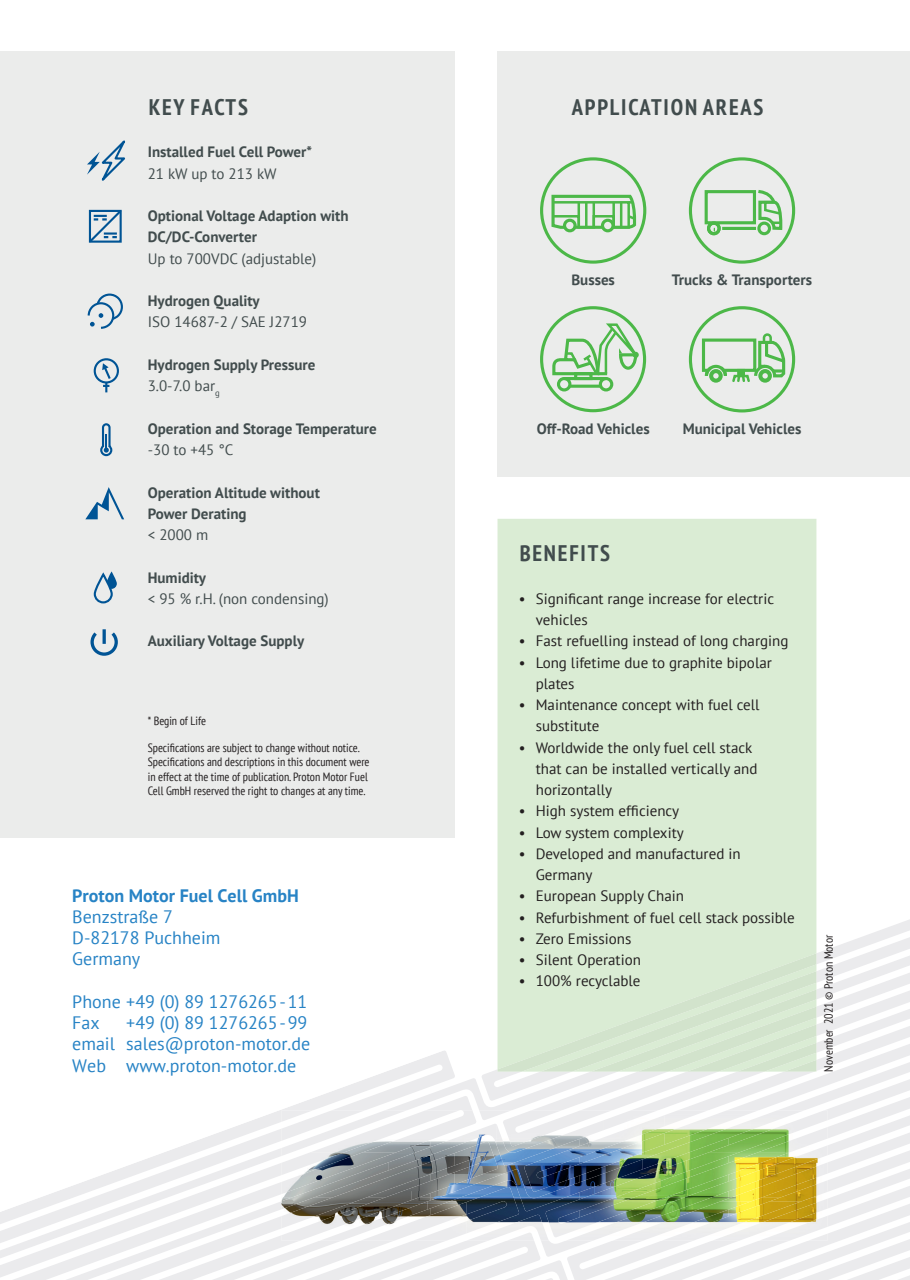
<style>
.page{position:relative;width:910px;height:1280px;background:#fff}
.page>*{position:absolute;margin:0;border:0;box-sizing:border-box;transform-origin:0 0}
.t1{font:700 condensed 22.5px "PT Sans";letter-spacing:.08em;color:#414c4d}
.t2{font:18px/21.3px "PT Sans";color:#2783c5}
.t3{font:700 18px "PT Sans";color:#2783c5}
.t4{font:15px/21.3px "PT Sans";color:#231f20}
.t5{font:700 15px/21.3px "PT Sans";color:#414c4d}
.t6{font:15px "PT Sans";color:#414c4d}
.t7{font:condensed 12px/14.4px "PT Sans";color:#231f20}
.s1{font-weight:400}
</style>
<div class="page">
<svg style="left:321px;top:1051px;width:589px;height:118px"></svg>
<svg style="left:481px;top:919px;width:429px;height:182px"></svg>
<svg style="left:0;top:1096px;width:472px;height:184px"></svg>
<svg style="left:106px;top:1169px;width:804px;height:111px"></svg>
<div style="left:497px;top:519px;width:319px;height:434px;background:#daecd4"></div>
<svg style="left:497px;top:953px;width:413px;height:185px"></svg>
<div style="left:0;top:51px;width:455px;height:787px;background:#ebeceb"></div>
<div style="left:497px;top:51px;width:413px;height:425px;background:#ebeceb"></div>
<img style="left:774px;top:1201px;width:54px;height:15px">
<img style="left:774px;top:1216px;width:54px;height:24px">
<img style="left:724px;top:1174px;width:104px;height:27px">
<img style="left:672px;top:1201px;width:102px;height:39px">
<img style="left:774px;top:1201px;width:27px;height:10px">
<img style="left:657px;top:1145px;width:50px;height:9px">
<img style="left:439px;top:1169px;width:91px;height:28px">
<img style="left:538px;top:1192px;width:53px;height:5px">
<img style="left:647px;top:1154px;width:38px;height:6px">
<img style="left:427px;top:1197px;width:108px;height:14px">
<img style="left:535px;top:1197px;width:10px;height:11px">
<img style="left:707px;top:1110px;width:121px;height:43px">
<img style="left:591px;top:1160px;width:96px;height:35px">
<img style="left:686px;top:1153px;width:103px;height:37px">
<img style="left:545px;top:1195px;width:127px;height:20px">
<img style="left:696px;top:1164px;width:80px;height:29px">
<img style="left:776px;top:1145px;width:52px;height:29px">
<img style="left:467px;top:1215px;width:102px;height:25px">
<img style="left:569px;top:1202px;width:104px;height:38px">
<img style="left:673px;top:1193px;width:51px;height:18px">
<img style="left:411px;top:1202px;width:56px;height:38px">
<img style="left:466px;top:1187px;width:53px;height:46px">
<img style="left:281px;top:1141px;width:29px;height:11px">
<img style="left:479px;top:1110px;width:24px;height:10px">
<img style="left:503px;top:1110px;width:101px;height:10px">
<img style="left:281px;top:1110px;width:29px;height:31px">
<img style="left:565px;top:1115px;width:99px;height:36px">
<img style="left:664px;top:1110px;width:94px;height:35px">
<img style="left:524px;top:1151px;width:123px;height:41px">
<img style="left:396px;top:1124px;width:100px;height:29px">
<img style="left:496px;top:1120px;width:108px;height:40px">
<img style="left:604px;top:1110px;width:53px;height:20px">
<img style="left:502px;top:1160px;width:20px;height:6px">
<img style="left:310px;top:1110px;width:118px;height:42px">
<img style="left:428px;top:1110px;width:49px;height:31px">
<img style="left:281px;top:1152px;width:115px;height:39px">
<img style="left:350px;top:1153px;width:105px;height:38px">
<img style="left:455px;top:1141px;width:43px;height:43px">
<img style="left:281px;top:1191px;width:130px;height:49px">
<img style="left:411px;top:1191px;width:26px;height:9px">
<svg style="left:540px;top:157px;width:106px;height:107px"></svg>
<svg style="left:540px;top:306px;width:106px;height:106px"></svg>
<svg style="left:689px;top:306px;width:106px;height:106px"></svg>
<svg style="left:689px;top:157px;width:106px;height:107px"></svg>
<svg style="left:87px;top:140px;width:38px;height:41px"></svg>
<svg style="left:88px;top:209px;width:34px;height:34px"></svg>
<svg style="left:87px;top:293px;width:36px;height:36px"></svg>
<div style="left:94px;top:358px;width:25px;height:25px;border:2px solid #005495;border-radius:50%"></div>
<svg style="left:102px;top:363px;width:11px;height:29px"></svg>
<svg style="left:100px;top:423px;width:12px;height:33px"></svg>
<svg style="left:85px;top:487px;width:39px;height:32px"></svg>
<div style="left:94px;top:573px;width:19px;height:30px;border:2px solid #005495;border-radius:8px"></div>
<svg style="left:107px;top:571px;width:10px;height:18px"></svg>
<svg style="left:90px;top:629px;width:28px;height:27px"></svg>
<h1 class="t1" style="left:149px;top:92px;width:101px">KEY FACTS</h1>
<p class="t5" style="left:148px;top:141px;width:166px">Installed Fuel Cell Power*</p>
<p class="t6" style="left:148px;top:164px;width:130px">21 kW up to 213 kW</p>
<p class="t5" style="left:148px;top:205px;width:202px">Optional Voltage Adaption with<br>DC/DC-Converter</p>
<p class="t6" style="left:148px;top:249px;width:170px">Up to 700VDC (adjustable)</p>
<p class="t5" style="left:148px;top:290px;width:113px">Hydrogen Quality</p>
<p class="t6" style="left:148px;top:312px;width:161px">ISO 14687-2 / SAE J2719</p>
<p class="t5" style="left:148px;top:354px;width:169px">Hydrogen Supply Pressure<br><span class="s1">3.0-7.0 bar</span><sub>g</sub></p>
<p class="t5" style="left:148px;top:417px;width:230px">Operation and Storage Temperature</p>
<p class="t6" style="left:148px;top:440px;width:87px">-30 to +45 °C</p>
<p class="t5" style="left:148px;top:481px;width:174px">Operation Altitude without<br>Power Derating</p>
<p class="t6" style="left:148px;top:525px;width:62px">&lt; 2000 m</p>
<p class="t5" style="left:148px;top:566px;width:60px">Humidity</p>
<p class="t6" style="left:148px;top:589px;width:183px">&lt; 95 % r.H. (non condensing)</p>
<p class="t5" style="left:148px;top:630px;width:158px">Auxiliary Voltage Supply</p>
<p class="t7" style="left:148px;top:713px;width:60px">* Begin of Life</p>
<p class="t7" style="left:148px;top:740px;width:223px">Specifications are subject to change without notice.<br>Specifications and descriptions in this document were in effect at the time of publication. Proton Motor Fuel Cell GmbH reserved the right to changes at any time.</p>
<p class="t3" style="left:72px;top:883px;width:228px">Proton Motor Fuel Cell GmbH</p>
<p class="t2" style="left:72px;top:905px;width:150px">Benzstraße 7<br>D-82178 Puchheim<br>Germany</p>
<p class="t2" style="left:72px;top:990px;width:237px">Phone +49 (0) 89 1276265-11<br>Fax</p>
<p class="t2" style="left:72px;top:1012px;width:240px;text-indent:54px">+49 (0) 89 1276265-99 email sales@proton-motor.de<br>Web www.proton-motor.de</p>
<h1 class="t1" style="left:572px;top:92px;width:193px">APPLICATION AREAS</h1>
<p class="t5" style="left:571px;top:269px;width:45px">Busses</p>
<p class="t5" style="left:672px;top:269px;width:142px">Trucks &amp; Transporters</p>
<p class="t5" style="left:537px;top:417px;width:114px">Off-Road Vehicles</p>
<p class="t5" style="left:683px;top:417px;width:120px">Municipal Vehicles</p>
<h1 class="t1" style="left:520px;top:538px;width:92px">BENEFITS</h1>
<p class="t4" style="left:536px;top:588px;width:240px;text-indent:-17px">• Significant range increase for electric vehicles</p>
<p class="t4" style="left:519px;top:630px;width:271px">• Fast refuelling instead of long charging</p>
<p class="t4" style="left:536px;top:651px;width:238px;text-indent:-17px">• Long lifetime due to graphite bipolar plates</p>
<p class="t4" style="left:536px;top:694px;width:225px;text-indent:-17px">• Maintenance concept with fuel cell substitute</p>
<p class="t4" style="left:536px;top:736px;width:223px;text-indent:-17px">• Worldwide the only fuel cell stack that can be installed vertically and horizontally</p>
<p class="t4" style="left:519px;top:800px;width:162px">• High system efficiency</p>
<p class="t4" style="left:519px;top:821px;width:166px">• Low system complexity</p>
<p class="t4" style="left:536px;top:843px;width:206px;text-indent:-17px">• Developed and manufactured in<br>Germany</p>
<p class="t4" style="left:519px;top:885px;width:167px">• European Supply Chain</p>
<p class="t4" style="left:519px;top:906px;width:278px">• Refurbishment of fuel cell stack possible</p>
<p class="t4" style="left:519px;top:928px;width:114px">• Zero Emissions</p>
<p class="t4" style="left:519px;top:949px;width:124px">• Silent Operation</p>
<p class="t4" style="left:519px;top:970px;width:123px">• 100% recyclable</p>
<p class="t7" style="left:821px;top:1071px;width:138px;rotate:-90deg">November 2021 © Proton Motor</p>
</div>
